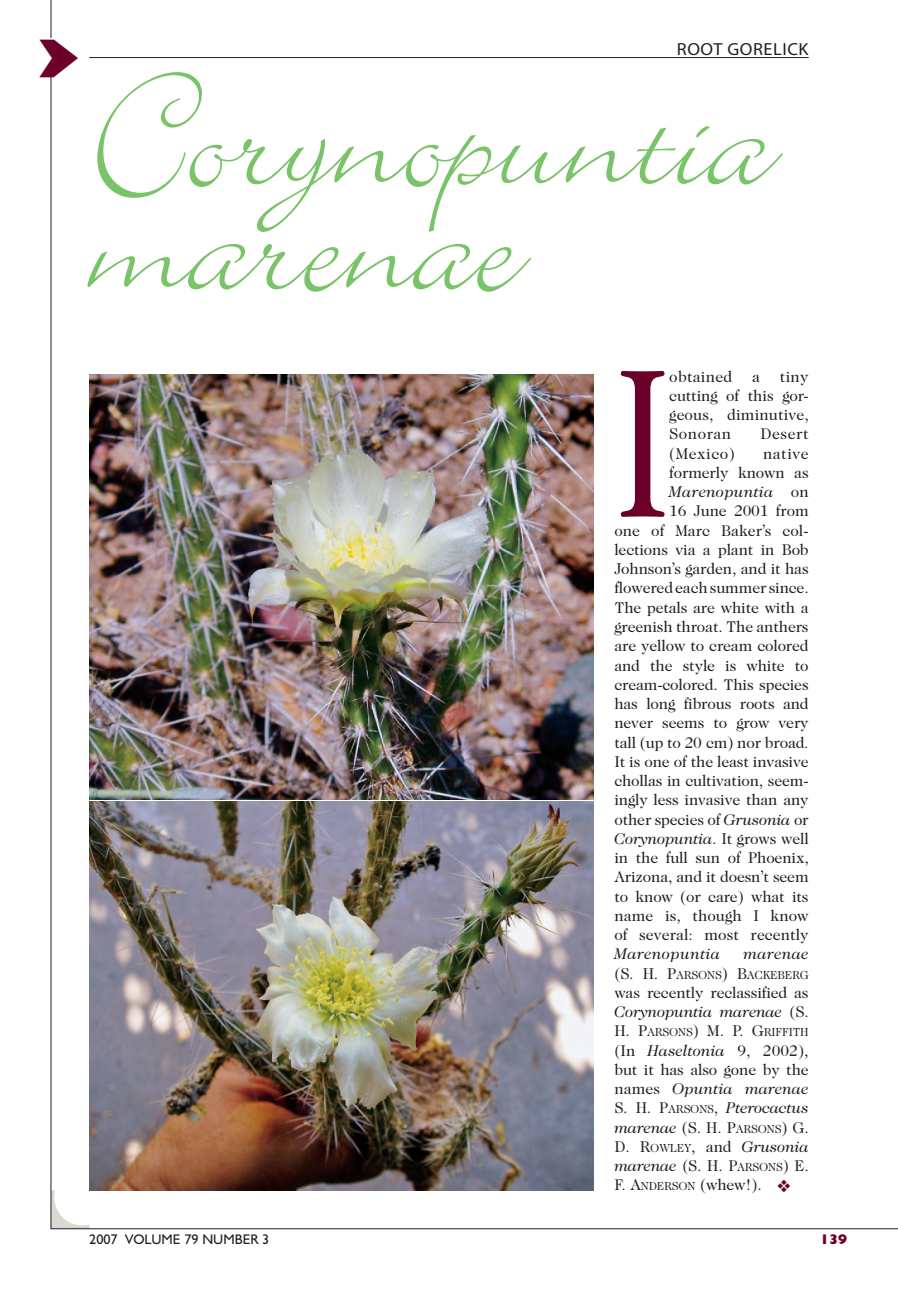
<style>
.page{position:relative;width:898px;height:1292px;background:#fff}
.page>*{position:absolute;margin:0;border:0;box-sizing:border-box;transform-origin:0 0}
.t1{font:213.85px "Caslon Two Twenty Four";color:#6b002a;scale:.75 1}
.t2{font:178.5px "Bickley Script Let Plain";color:#79c368}
.t3{font:38.5px "Altemus Pointers";color:#6b002a}
.t4{font:17.5px "Myriad Pro";color:#231f20;scale:1.05 1}
.t5{font:15.75px/19.2px "Caslon Two Twenty Four";letter-spacing:-.01em;color:#231f20;text-align:justify}
.t6{font:italic 15.75px "Caslon Two Twenty Four";letter-spacing:.02em;color:#231f20}
.t7{font:15.75px "Caslon Two Twenty Four";letter-spacing:.015em;color:#231f20}
.t8{font:14px "Humanist 521 BT";color:#231f20}
.t9{font:800 14px "Humanist 521 BT";color:#6b002a}
.t10{font:11.9px "Caslon Two Twenty Four";letter-spacing:-.015em;color:#231f20}
.s1{font-style:italic}
.s2{font-size:15.75px}
.s3{font-size:11.9px}
.s4{color:#6b002a}
</style>
<div class="page">
<svg style="left:52px;top:1190px;width:37px;height:38px"></svg>
<hr style="left:51px;top:0;width:1px;height:1228px;background:#231f20">
<div style="left:39px;top:39px;width:50px;height:38px;background:#fff"></div>
<hr style="left:89px;top:57px;width:719px;height:1px;background:#231f20">
<hr style="left:51px;top:1228px;width:847px;height:1px;background:#231f20">
<img style="left:89px;top:375px;width:504px;height:424px">
<img style="left:89px;top:801px;width:504px;height:389px">
<h3 class="t3" style="left:39px;top:41px;width:40px">S</h3>
<p class="t4" style="left:677px;top:38px;width:10px">ROOT</p>
<p class="t4" style="left:727px;top:38px;width:44px">GORELICK</p>
<h2 class="t2" style="left:89px;top:59px;width:684px">Corynopuntia</h2>
<h2 class="t2" style="left:89px;top:164px;width:432px">marenae</h2>
<h1 class="t1" style="left:614px;top:320px;width:77px">I</h1>
<p class="t7" style="left:669px;top:367px;width:65px">obtained</p>
<p class="t5" style="left:752px;top:366px;width:9px">a</p>
<p class="t5" style="left:669px;top:366px;width:141px;text-indent:111px">tiny cutting of this gor&shy;geous, diminutive, Sonoran</p>
<p class="t5" style="left:760px;top:424px;width:50px">Desert</p>
<p class="t5" style="left:669px;top:443px;width:67px">(Mexico)</p>
<p class="t5" style="left:614px;top:443px;width:196px;text-align:right">native<br>formerly known as<br><span class="s1">Marenopuntia</span> on<br>16 June 2001 from<br>one of Marc Baker’s col&shy;lections via a plant in Bob<br>Johnson’s garden, and it has flowered each summer since.<br>The petals are white with a greenish throat. The anthers are yellow to cream colored and the style is white to cream-colored. This species has long fibrous roots and never seems to grow very tall (up to 20 cm) nor broad.<br>It is one of the least invasive chollas in cultivation, seem&shy;ingly less invasive than any other species of <span class="s1">Grusonia</span> or<br><span class="s1">Corynopuntia</span>. It grows well in the full sun of Phoenix,<br>Arizona, and it doesn’t seem to know (or care) what its name is, though I know of several: most recently</p>
<p class="t6" style="left:614px;top:945px;width:107px">Marenopuntia</p>
<p class="t6" style="left:743px;top:945px;width:67px">marenae</p>
<p class="t10" style="left:614px;top:967px;width:196px"><span class="s2">(S. H. P</span>arsons<span class="s2">) B</span>ac keberg</p>
<p class="t5" style="left:614px;top:982px;width:196px">was recently reclassified as<br><span class="s1">Corynopuntia marenae</span> (S.</p>
<p class="t10" style="left:614px;top:1025px;width:196px"><span class="s2">H. P</span>arsons<span class="s2">) M. P. G</span>riffith</p>
<p class="t5" style="left:614px;top:1040px;width:196px">(In <span class="s1">Haseltonia</span> 9, 2002), but it has also gone by the names <span class="s1">Opuntia marenae </span>S. H. P<span class="s3">arsons</span>, <span class="s1">Pterocactus marenae</span> (S. H. P<span class="s3">arsons</span>) G.<br>D. R<span class="s3">owley</span>, and <span class="s1">Grusonia marenae</span> (S. H. P<span class="s3">arsons</span>) E.<br>F. A<span class="s3">nderson</span> (whew!). <span class="s4">❖</span></p>
<p class="t8" style="left:89px;top:1230px;width:182px">2007 VOLUME 79 NUMBER 3</p>
<p class="t9" style="left:820px;top:1230px;width:29px">139</p>
</div>
